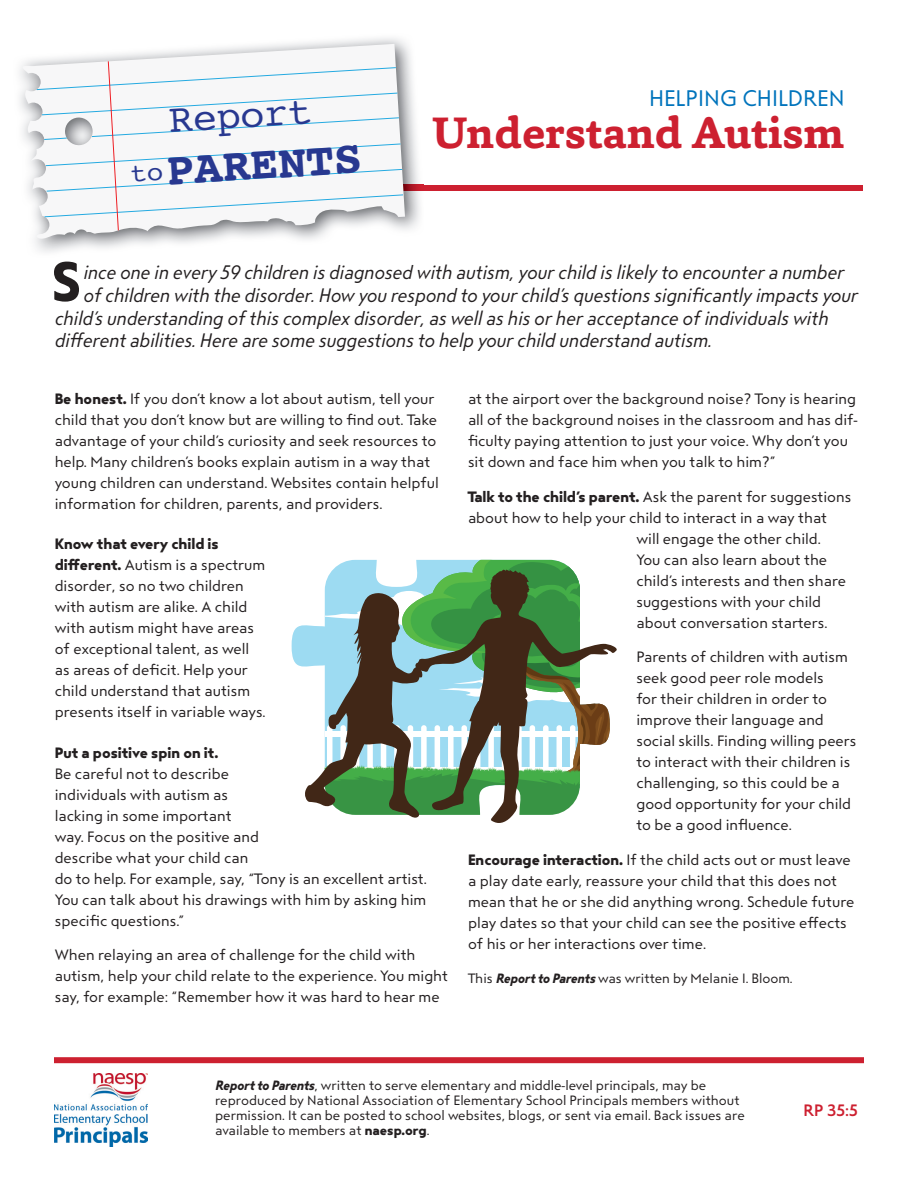
<style>
.page{position:relative;width:918px;height:1188px;background:#fff}
.page>*{position:absolute;margin:0;border:0;box-sizing:border-box;transform-origin:0 0}
.t1{font:55.65px "Steagal Bo";color:#231f20}
.t2{font:700 46.8px "Courier";color:#283890}
.t3{font:700 45px "Capita";color:#cd2030}
.t4{font:39.6px "Courier";color:#283890}
.t5{font:22.5px "Steagal Re";color:#0174bc}
.t6{font:19.5px "Steagal Re It";color:#231f20}
.t7{font:16.5px "Steagal Me";color:#cd2030}
.t8{font:15px/21px "Steagal Re";color:#231f20}
.t9{font:15px "Steagal Bo";color:#231f20}
.t10{font:13.5px/15px "Steagal Re";color:#231f20}
.s1{font-weight:400;font-size:26.85px}
.s2{font-family:"Steagal Bo"}
.s3{font-family:"Steagal Bo It"}
</style>
<div class="page">
<div style="left:54px;top:185px;width:808px;height:6px;background:#cd2030"></div>
<div style="left:54px;top:1057px;width:810px;height:6px;background:#cd2030"></div>
<img style="left:20px;top:38px;width:404px;height:214px">
<img style="left:405px;top:185px;width:19px;height:6px">
<svg style="left:22px;top:44px;width:383px;height:195px"></svg>
<svg style="left:36px;top:67px;width:367px;height:150px"></svg>
<svg style="left:108px;top:61px;width:11px;height:170px"></svg>
<img style="left:54px;top:1074px;width:94px;height:73px">
<svg style="left:292px;top:560px;width:319px;height:259px"></svg>
<h3 class="t4" style="left:167px;top:90px;width:144px;rotate:-4deg">Report</h3>
<h2 class="t2" style="left:128px;top:136px;width:233px;rotate:-4deg"><span class="s1">to</span>PARENTS</h2>
<h3 class="t5" style="left:649px;top:86px;width:197px">HELPING CHILDREN</h3>
<h3 class="t3" style="left:432px;top:103px;width:414px">Understand Autism</h3>
<h1 class="t1" style="left:52px;top:250px;width:31px">S</h1>
<h3 class="t6" style="left:83px;top:261px;width:762px">ince one in every 59 children is diagnosed with autism, your child is likely to encounter a number</h3>
<h3 class="t6" style="left:83px;top:285px;width:776px">of children with the disorder. How you respond to your child’s questions significantly impacts your</h3>
<h3 class="t6" style="left:54px;top:307px;width:775px">child’s understanding of this complex disorder, as well as his or her acceptance of individuals with</h3>
<h3 class="t6" style="left:54px;top:330px;width:659px">different abilities. Here are some suggestions to help your child understand autism.</h3>
<p class="t8" style="left:55px;top:389px;width:386px"><span class="s2">Be honest.</span> If you don’t know a lot about autism, tell your child that you don’t know but are willing to find out. Take advantage of your child’s curiosity and seek resources to help. Many children’s books explain autism in a way that young children can understand. Websites contain helpful information for children, parents, and providers.</p>
<p class="t9" style="left:55px;top:535px;width:165px">Know that every child is</p>
<p class="t8" style="left:55px;top:554px;width:212px"><span class="s2">different.</span> Autism is a spectrum disorder, so no two children with autism are alike. A child with autism might have areas of exceptional talent, as well as areas of deficit. Help your child understand that autism presents itself in variable ways.</p>
<p class="t9" style="left:55px;top:744px;width:165px">Put a positive spin on it.</p>
<p class="t8" style="left:55px;top:763px;width:374px">Be careful not to describe<br>individuals with autism as<br>lacking in some important<br>way. Focus on the positive and<br>describe what your child can<br>do to help. For example, say, “Tony is an excellent artist.<br>You can talk about his drawings with him by asking him specific questions.”</p>
<p class="t8" style="left:55px;top:945px;width:395px">When relaying an area of challenge for the child with autism, help your child relate to the experience. You might say, for example: “Remember how it was hard to hear me</p>
<p class="t8" style="left:468px;top:389px;width:391px">at the airport over the background noise? Tony is hearing all of the background noises in the classroom and has dif&shy;ficulty paying attention to just your voice. Why don’t you sit down and face him when you talk to him?”</p>
<p class="t8" style="left:468px;top:486px;width:385px"><span class="s2">Talk to the child’s parent.</span> Ask the parent for suggestions</p>
<p class="t8" style="left:468px;top:507px;width:361px">about how to help your child to interact in a way that</p>
<p class="t8" style="left:636px;top:528px;width:186px">will engage the other child.</p>
<p class="t8" style="left:636px;top:549px;width:192px">You can also learn about the</p>
<p class="t8" style="left:636px;top:570px;width:211px">child’s interests and then share</p>
<p class="t8" style="left:636px;top:591px;width:186px">suggestions with your child</p>
<p class="t8" style="left:636px;top:612px;width:193px">about conversation starters.</p>
<p class="t8" style="left:636px;top:647px;width:222px">Parents of children with autism seek good peer role models<br>for their children in order to improve their language and social skills. Finding willing peers to interact with their children is challenging, so this could be a good opportunity for your child to be a good influence.</p>
<p class="t8" style="left:468px;top:849px;width:388px"><span class="s2">Encourage interaction.</span> If the child acts out or must leave a play date early, reassure your child that this does not mean that he or she did anything wrong. Schedule future play dates so that your child can see the positive effects of his or her interactions over time.</p>
<p class="t10" style="left:468px;top:971px;width:326px">This <span class="s3">Report to Parents</span> was written by Melanie I. Bloom.</p>
<p class="t10" style="left:215px;top:1078px;width:531px"><span class="s3">Report to Parents</span>, written to serve elementary and middle-level principals, may be reproduced by National Association of Elementary School Principals members without permission. It can be posted to school websites, blogs, or sent via email. Back issues are available to members at <span class="s2">naesp.org</span>.</p>
<p class="t7" style="left:804px;top:1101px;width:56px">RP 35:5</p>
</div>
